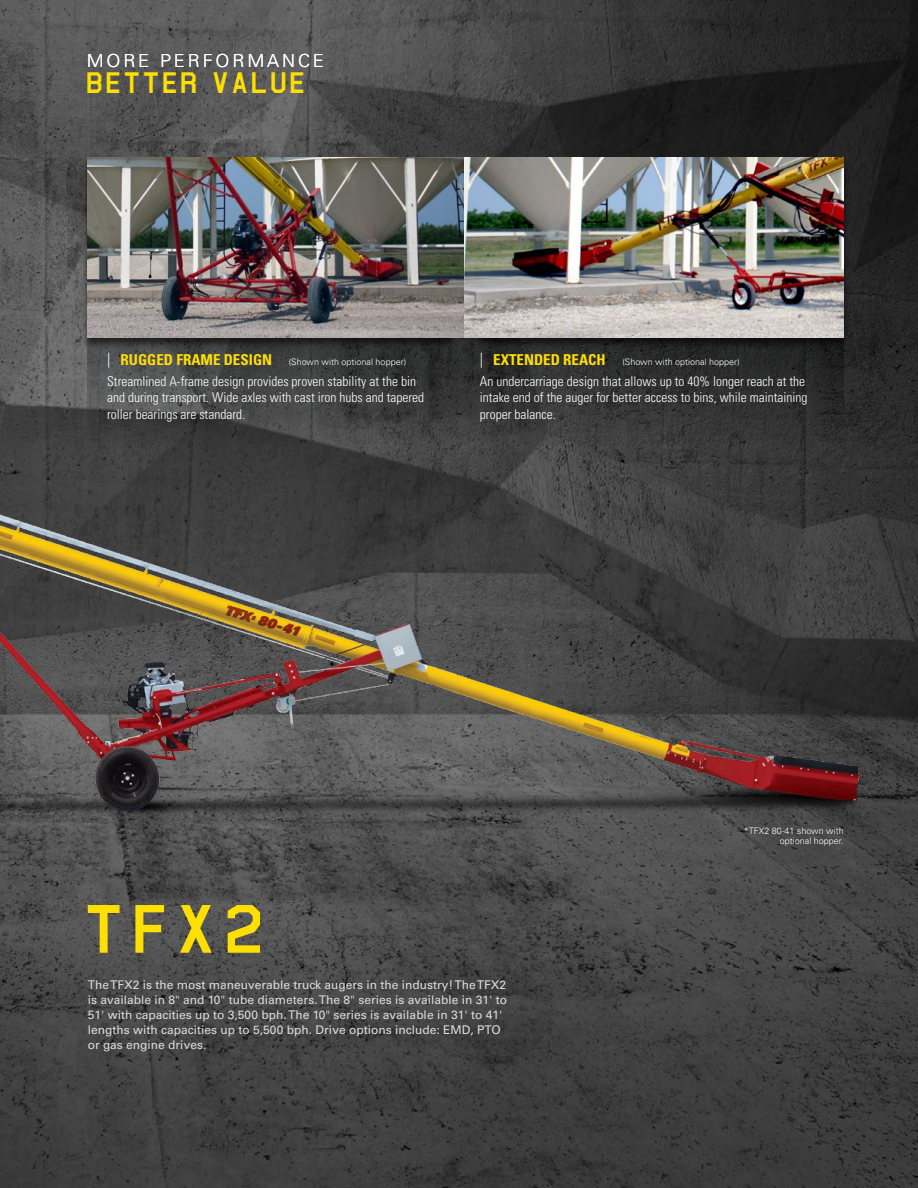
<style>
.page{position:relative;width:918px;height:1188px;background:#fff}
.page>*{position:absolute;margin:0;border:0;box-sizing:border-box;transform-origin:0 0}
.t1{font:34.5px "Federation Starfleet Hull 23 rd";letter-spacing:-.04em;color:#ffdf00}
.t2{font:300 18px "Univers LT Std";letter-spacing:.16em;color:#fff}
.t3{font:300 condensed 13.5px/16.2px "Univers LT Std";color:#fff}
.t4{font:12px/15px "Univers LT Std";color:#dcddde}
.t5{font:300 9px/10.5px "Univers LT Std";color:#fff;text-align:right}
.s1{font-weight:700;font-stretch:condensed;font-size:15px;color:#ffdf00}
</style>
<div class="page">
<img style="left:0;top:0;width:918px;height:1188px">
<img style="left:0;top:309px;width:881px;height:603px">
<svg style="left:88px;top:337px;width:756px;height:106px;background:#383838"></svg>
<img style="left:88px;top:157px;width:756px;height:180px">
<svg style="left:88px;top:905px;width:172px;height:48px;background:#8e8336"></svg>
<h2 class="t2" style="left:87px;top:50px;width:239px">MORE PERFORMANCE</h2>
<h1 class="t1" style="left:84px;top:66px;width:224px">BETTER VALUE</h1>
<p class="t5" style="left:107px;top:357px;width:300px"><sup>|</sup> <span class="s1">RUGGED FRAME DESIGN</span> (Shown with optional hopper)</p>
<p class="t3" style="left:107px;top:373px;width:319px">Streamlined A-frame design provides proven stability at the bin and during transport. Wide axles with cast iron hubs and tapered roller bearings are standard.</p>
<p class="t5" style="left:480px;top:357px;width:261px"><sup>|</sup> <span class="s1">EXTENDED REACH</span> (Shown with optional hopper)</p>
<p class="t3" style="left:480px;top:373px;width:329px">An undercarriage design that allows up to 40% longer reach at the intake end of the auger for better access to bins, while maintaining proper balance.</p>
<p class="t5" style="left:744px;top:825px;width:101px">*TFX2 80-41 shown with optional hopper.</p>
<p class="t4" style="left:88px;top:977px;width:421px">The TFX2 is the most maneuverable truck augers in the industry! The TFX2 is available in 8" and 10" tube diameters. The 8" series is available in 31' to 51' with capacities up to 3,500 bph. The 10" series is available in 31' to 41' lengths with capacities up to 5,500 bph. Drive options include: EMD, PTO or gas engine drives.</p>
</div>
